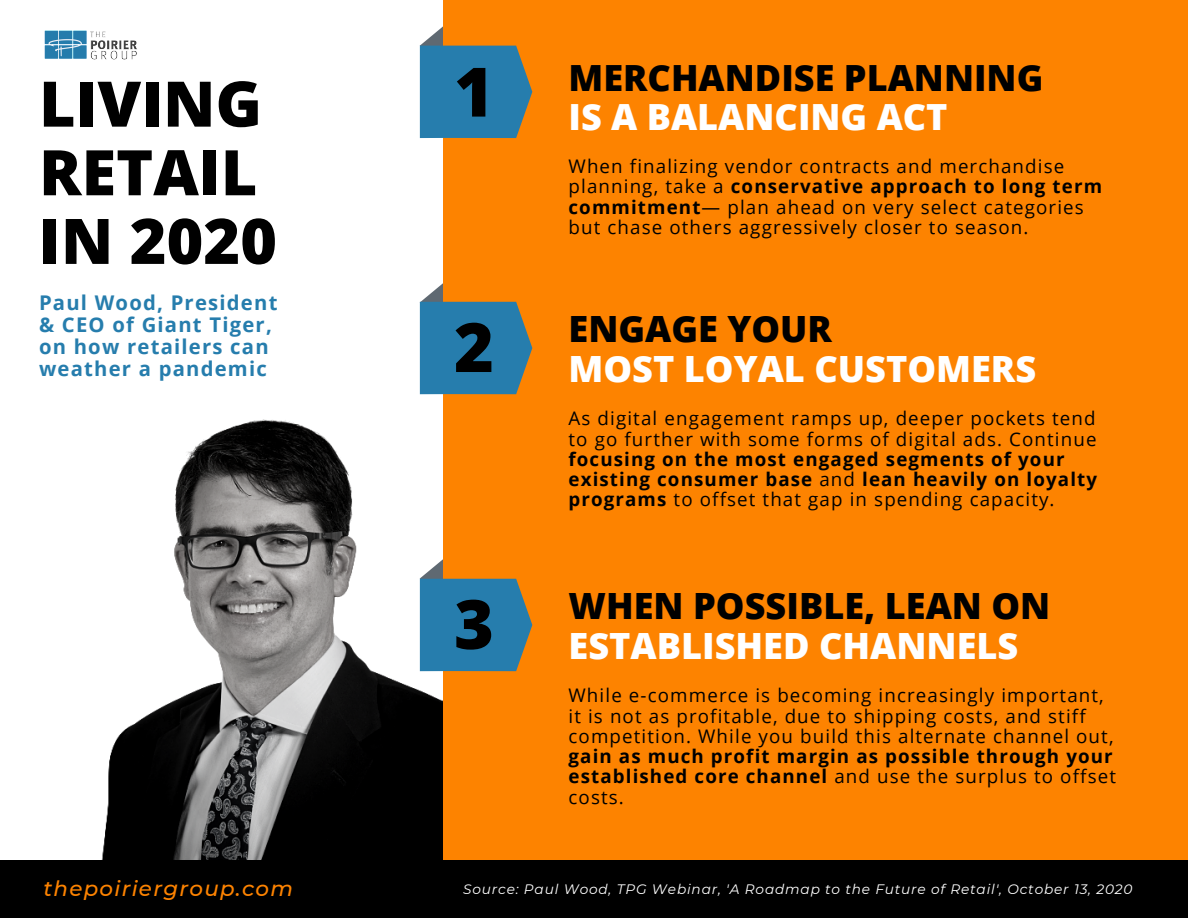
<style>
.page{position:relative;width:1188px;height:918px;background:#fff}
.page>*{position:absolute;margin:0;border:0;box-sizing:border-box;transform-origin:0 0}
.t1{font:800 68.1px "Open Sans";color:#000}
.t2{font:800 62.85px/68.7px "Open Sans";color:#000}
.t3{font:800 36.15px/39.3px "Open Sans";color:#000}
.t4{font:800 36.15px "Open Sans";color:#fff}
.t5{font:italic 500 21.45px "Montserrat";letter-spacing:.06em;color:#fd8300}
.t6{font:700 20.25px/22px "Open Sans";letter-spacing:.06em;color:#267dad}
.t7{font:18.75px/20.2px "Open Sans";letter-spacing:.06em;color:#000}
.t8{font:italic 13.65px "Montserrat";letter-spacing:.06em;color:#fff}
.s1{font-weight:700}
.s2{color:#fff}
</style>
<div class="page">
<svg style="left:419px;top:26px;width:24px;height:92px"></svg>
<img style="left:101px;top:419px;width:341px;height:441px">
<svg style="left:395px;top:445px;width:48px;height:276px"></svg>
<svg style="left:395px;top:118px;width:48px;height:327px"></svg>
<div style="left:443px;top:0;width:745px;height:918px;background:#fd8300"></div>
<svg style="left:420px;top:46px;width:112px;height:92px;background:#337da1"></svg>
<div style="left:0;top:860px;width:1188px;height:58px;background:#000"></div>
<div style="left:420px;top:302px;width:112px;height:92px;background:#267dad"></div>
<div style="left:420px;top:579px;width:112px;height:92px;background:#267dad"></div>
<img style="left:90px;top:31px;width:47px;height:29px">
<img style="left:44px;top:30px;width:43px;height:29px">
<p class="t2" style="left:39px;top:68px;width:240px">LIVING<br>RETAIL<br>IN 2020</p>
<p class="t6" style="left:39px;top:291px;width:240px">Paul Wood, President &amp; CEO of Giant Tiger, on how retailers can weather a pandemic</p>
<p class="t1" style="left:454px;top:44px;width:41px">1</p>
<p class="t1" style="left:454px;top:299px;width:41px">2</p>
<p class="t1" style="left:454px;top:576px;width:41px">3</p>
<p class="t3" style="left:569px;top:57px;width:476px">MERCHANDISE PLANNING</p>
<p class="t4" style="left:569px;top:92px;width:381px">IS A BALANCING ACT</p>
<p class="t7" style="left:569px;top:155px;width:535px">When finalizing vendor contracts and merchandise planning, take a <span class="s1">conservative approach to long term commitment</span>— plan ahead on very select categories but chase others aggressively closer to season.</p>
<p class="t3" style="left:569px;top:309px;width:265px">ENGAGE YOUR</p>
<p class="t4" style="left:569px;top:343px;width:469px">MOST LOYAL CUSTOMERS</p>
<p class="t7" style="left:569px;top:408px;width:530px">As digital engagement ramps up, deeper pockets tend to go further with some forms of digital ads. Continue <span class="s1">focusing on the most engaged segments of your existing consumer base</span> and <span class="s1">lean heavily on loyalty programs</span> to offset that gap in spending capacity.</p>
<p class="t3" style="left:569px;top:586px;width:483px">WHEN POSSIBLE, LEAN ON<br><span class="s2">ESTABLISHED CHANNELS</span></p>
<p class="t7" style="left:569px;top:685px;width:549px">While e-commerce is becoming increasingly important, it is not as profitable, due to shipping costs, and stiff competition. While you build this alternate channel out, <span class="s1">gain as much profit margin as possible through your established core channel</span> and use the surplus to offset costs.</p>
<p class="t5" style="left:43px;top:876px;width:251px">thepoiriergroup.com</p>
<p class="t8" style="left:463px;top:881px;width:671px">Source: Paul Wood, TPG Webinar, 'A Roadmap to the Future of Retail', October 13, 2020</p>
</div>
